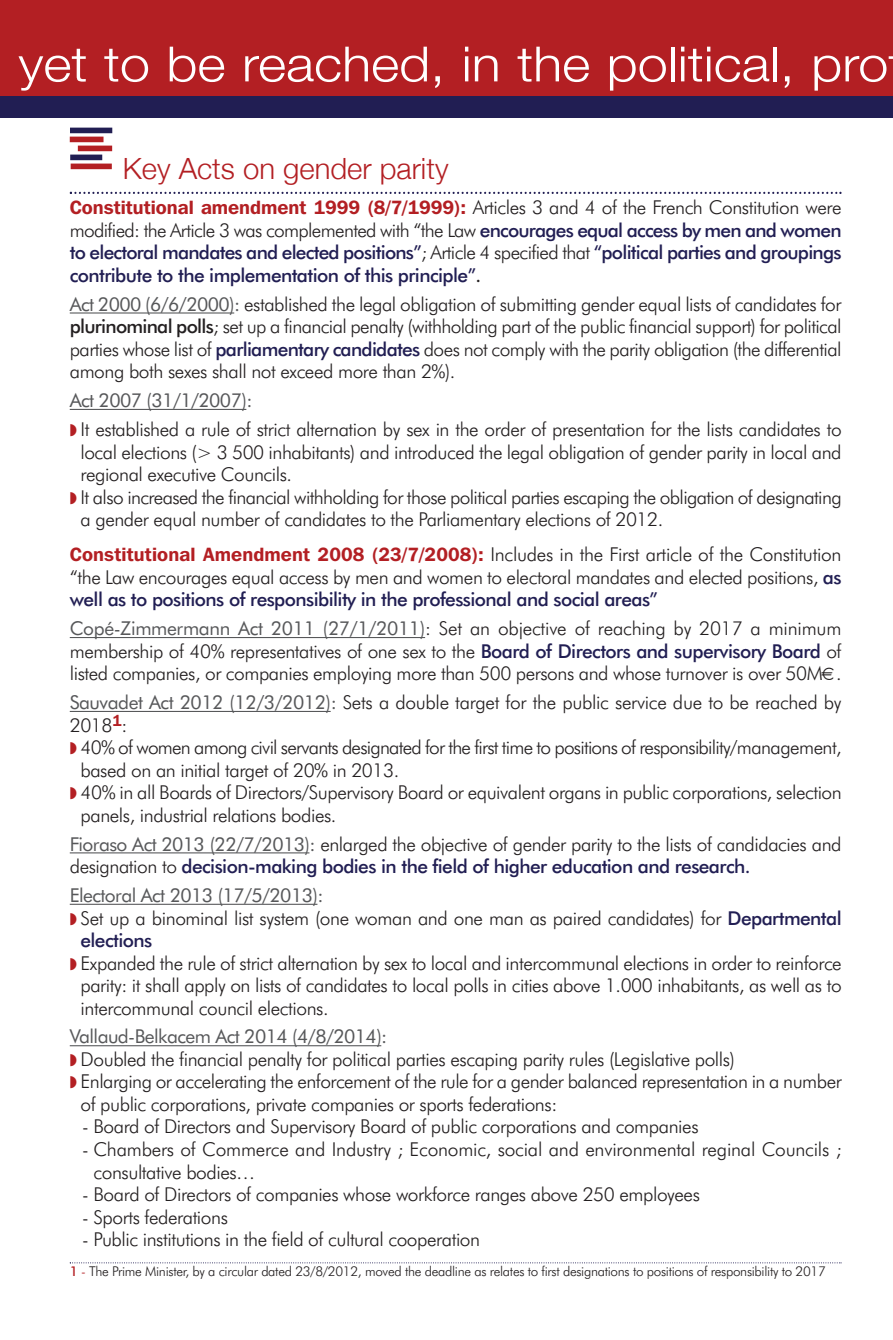
<style>
.page{position:relative;width:893px;height:1340px;background:#fff}
.page>*{position:absolute;margin:0;border:0;box-sizing:border-box;transform-origin:0 0}
.t1{font:300 48.6px "Helvetica Neue";color:#fff;scale:1.11 1}
.t2{font:300 29.25px "Helvetica Neue";color:#b31f23}
.t3{font:300 19.12px/22.5px "Futura BT";letter-spacing:-.025em;color:#231f20}
.t4{font:500 19.12px/22.5px "Futura BT";letter-spacing:-.03em;color:#211e53;text-align:justify}
.t5{font:19.12px "Futura BT";letter-spacing:-.03em;color:#57585a}
.t6{font:300 13.5px "Futura BT";letter-spacing:-.025em;color:#231f20}
.s1{font-family:"Franklin Gothic IT Cby BT";font-weight:600;color:#b31f23}
.s2{font-weight:300;color:#231f20}
.s3{color:#231f20}
.s4{font-weight:400;color:#57585a}
.s5{font-weight:500}
.s6{font-weight:500;color:#211e53}
.s7{font-weight:500;color:#b31f23}
.s8{color:#b31f23}
</style>
<div class="page">
<div style="left:0;top:0;width:893px;height:111px;background:#b31f23"></div>
<div style="left:0;top:96px;width:893px;height:21px;background:#211e53"></div>
<svg style="left:70px;top:192px;width:772px;height:2px"></svg>
<hr style="left:70px;top:312px;width:164px;height:1px;background:#57585a">
<hr style="left:70px;top:409px;width:176px;height:1px;background:#57585a">
<hr style="left:70px;top:637px;width:355px;height:1px;background:#57585a">
<hr style="left:70px;top:711px;width:261px;height:1px;background:#57585a">
<hr style="left:70px;top:852px;width:239px;height:1px;background:#57585a">
<hr style="left:70px;top:903px;width:247px;height:1px;background:#57585a">
<hr style="left:70px;top:1045px;width:311px;height:1px;background:#57585a">
<svg style="left:70px;top:133px;width:42px;height:36px"></svg>
<div style="left:70px;top:128px;width:42px;height:5px;background:#211e53"></div>
<div style="left:70px;top:137px;width:34px;height:5px;background:#b31f23"></div>
<div style="left:78px;top:146px;width:34px;height:5px;background:#b31f23"></div>
<div style="left:70px;top:155px;width:32px;height:5px;background:#211e53"></div>
<div style="left:71px;top:163px;width:41px;height:6px;background:#b31f23"></div>
<svg style="left:70px;top:1262px;width:772px;height:1px"></svg>
<h1 class="t1" style="left:18px;top:34px;width:785px">yet to be reached, in the political, pro</h1>
<h2 class="t2" style="left:123px;top:151px;width:327px">Key Acts on gender parity</h2>
<p class="t4" style="left:70px;top:198px;width:773px"><span class="s1">Constitutional amendment 1999 (8/7/1999):</span> <span class="s2">Articles 3 and 4 of the French Constitution were modified: the Article 3 was complemented with “the Law</span> encourages equal access by men and women to electoral mandates and elected positions”<span class="s2">; Article 4 specified that</span> “political parties and groupings contribute to the implementation of this principle”<span class="s3">.</span></p>
<p class="t3" style="left:70px;top:294px;width:773px;text-align:justify"><span class="s4">Act 2000 (6/6/2000):</span> established the legal obligation of submitting gender equal lists of candidates for <span class="s5">plurinominal polls</span>; set up a financial penalty (withholding part of the public financial support) for political parties whose list of <span class="s6">parliamentary candidates</span> does not comply with the parity obligation (the differential among both sexes shall not exceed more than 2%).</p>
<p class="t5" style="left:70px;top:392px;width:184px">Act 2007 (31/1/2007):</p>
<p class="t3" style="left:80px;top:419px;width:763px">It established a rule of strict alternation by sex in the order of presentation for the lists candidates to local elections (&gt; 3 500 inhabitants) and introduced the legal obligation of gender parity in local and regional executive Councils.<br>It also increased the financial withholding for those political parties escaping the obligation of designating a gender equal number of candidates to the Parliamentary elections of 2012.</p>
<p class="t3" style="left:70px;top:545px;width:773px;text-align:justify"><span class="s1">Constitutional Amendment 2008 (23/7/2008):</span> Includes in the First article of the Constitution “the Law encourages equal access by men and women to electoral mandates and elected positions, <span class="s6">as well as to positions of responsibility in the professional and social areas”</span></p>
<p class="t3" style="left:70px;top:619px;width:773px;text-align:justify"><span class="s4">Copé-Zimmermann Act 2011 (27/1/2011)</span>: Set an objective of reaching by 2017 a minimum membership of 40% representatives of one sex to the <span class="s6">Board of Directors and supervisory Board</span> of listed companies, or companies employing more than 500 persons and whose turnover is over 50M .</p>
<p class="t3" style="left:70px;top:692px;width:773px"><span class="s4">Sauvadet Act 2012 (12/3/2012):</span> Sets a double target for the public service due to be reached by</p>
<p class="t3" style="left:70px;top:715px;width:59px">2018<sup>1</sup>:</p>
<p class="t3" style="left:81px;top:737px;width:763px">40% of women among civil servants designated for the first time to positions of responsibility/management,</p>
<p class="t3" style="left:80px;top:760px;width:320px">based on an initial target of 20% in 2013.</p>
<p class="t3" style="left:81px;top:782px;width:763px">40% in all Boards of Directors/Supervisory Board or equivalent organs in public corporations, selection</p>
<p class="t3" style="left:81px;top:805px;width:257px">panels, industrial relations bodies.</p>
<p class="t3" style="left:70px;top:834px;width:773px"><span class="s4">Fioraso Act 2013 (22/7/2013):</span> enlarged the objective of gender parity to the lists of candidacies and designation to <span class="s6">decision-making bodies in the field of higher education and research.</span></p>
<p class="t3" style="left:80px;top:885px;width:763px;text-indent:-11px"><span class="s4">Electoral Act 2013 (17/5/2013):<br></span>Set up a binominal list system (one woman and one man as paired candidates) for <span class="s6">Departmental elections</span></p>
<p class="t3" style="left:81px;top:953px;width:763px;text-align:justify">Expanded the rule of strict alternation by sex to local and intercommunal elections in order to reinforce parity: it shall apply on lists of candidates to local polls in cities above 1.000 inhabitants, as well as to intercommunal council elections.</p>
<p class="t5" style="left:70px;top:1028px;width:319px">Vallaud-Belkacem Act 2014 (4/8/2014):</p>
<p class="t3" style="left:80px;top:1049px;width:763px">Doubled the financial penalty for political parties escaping parity rules (Legislative polls)<br>Enlarging or accelerating the enforcement of the rule for a gender balanced representation in a number of public corporations, private companies or sports federations:</p>
<p class="t3" style="left:82px;top:1117px;width:618px">- Board of Directors and Supervisory Board of public corporations and companies</p>
<p class="t3" style="left:93px;top:1139px;width:750px;text-indent:-11px">- Chambers of Commerce and Industry ; Economic, social and environmental reginal Councils ; consultative bodies…</p>
<p class="t3" style="left:82px;top:1184px;width:619px">- Board of Directors of companies whose workforce ranges above 250 employees</p>
<p class="t3" style="left:82px;top:1207px;width:147px">- Sports federations</p>
<p class="t3" style="left:82px;top:1229px;width:399px">- Public institutions in the field of cultural cooperation</p>
<p class="t6" style="left:70px;top:1265px;width:757px"><span class="s7">1</span> <span class="s8">-</span> The Prime Minister, by a circular dated 23/8/2012, moved the deadline as relates to first designations to positions of responsibility to 2017</p>
</div>
